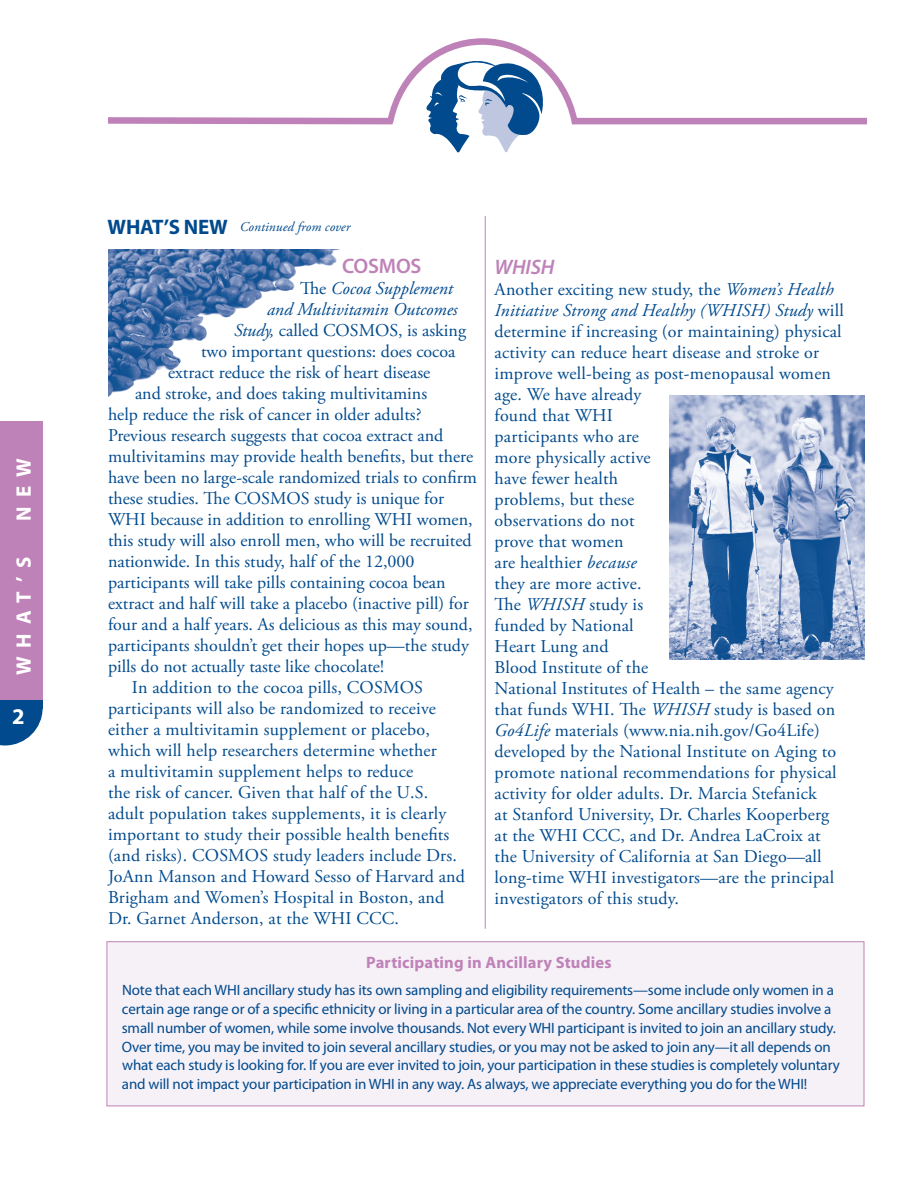
<style>
.page{position:relative;width:918px;height:1188px;background:#fff}
.page>*{position:absolute;margin:0;border:0;box-sizing:border-box;transform-origin:0 0}
.t1{font:700 22.5px "Myriad Pro";color:#fff}
.t2{font:700 21px "Myriad Pro";letter-spacing:.43em;color:#fff}
.t3{font:700 21px "Myriad Pro";letter-spacing:-.01em;color:#004a8d}
.t4{font:600 21px "Myriad Pro";letter-spacing:-.01em;color:#bf82b8}
.t5{font:italic 600 21px "Myriad Pro";letter-spacing:-.01em;color:#bf82b8}
.t6{font:18px/21px "Adobe Garamond Pro";letter-spacing:.01em;color:#004a8d}
.t7{font:italic 18px "Adobe Garamond Pro";color:#004a8d}
.pinksubhead{font:700 16.5px "Myriad Pro";letter-spacing:.01em;color:#bf82b8}
.pinksubhead-2{font:15px/18.8px "Myriad Pro";letter-spacing:-.01em;color:#004a8d}
.t8{font:italic 13.5px "Adobe Garamond Pro";letter-spacing:.01em;color:#004a8d}
.s1{font-style:normal}
.s2{font-style:italic}
</style>
<div class="page">
<svg style="left:430px;top:128px;width:106px;height:24px"></svg>
<svg style="left:108px;top:38px;width:759px;height:90px"></svg>
<div style="left:107px;top:941px;width:757px;height:165px;background:#f6f0f7;border:1px solid #bf82b8"></div>
<img style="left:108px;top:249px;width:254px;height:148px">
<hr style="left:485px;top:216px;width:1px;height:713px;background:#bf82b8">
<svg style="left:0;top:709px;width:43px;height:36px"></svg>
<div style="left:0;top:421px;width:43px;height:283px;background:#bf82b8"></div>
<div style="left:0;top:701px;width:43px;height:8px;background:#004a8d"></div>
<img style="left:670px;top:395px;width:194px;height:265px">
<p class="t2" style="left:10px;top:521px;width:64px;rotate:-90deg">NEW</p>
<p class="t2" style="left:10px;top:675px;width:120px;rotate:-90deg">WHAT’S</p>
<p class="t1" style="left:12px;top:702px;width:14px">2</p>
<p class="t3" style="left:108px;top:213px;width:122px">WHAT’S NEW</p>
<p class="t8" style="left:240px;top:219px;width:112px">Continued from cover</p>
<p class="t4" style="left:342px;top:253px;width:81px">COSMOS</p>
<p class="t7" style="left:300px;top:278px;width:154px"><span class="s1">The</span> Cocoa Supplement</p>
<p class="t7" style="left:267px;top:299px;width:192px">and Multivitamin Outcomes</p>
<p class="t6" style="left:234px;top:321px;width:234px"><span class="s2">Study,</span> called COSMOS, is asking</p>
<p class="t6" style="left:201px;top:342px;width:256px">two important questions: does cocoa</p>
<p class="t6" style="left:168px;top:363px;width:264px">extract reduce the risk of heart disease</p>
<p class="t6" style="left:135px;top:384px;width:294px">and stroke, and does taking multivitamins</p>
<p class="t6" style="left:108px;top:405px;width:315px">help reduce the risk of cancer in older adults?</p>
<p class="t6" style="left:108px;top:426px;width:337px">Previous research suggests that cocoa extract and</p>
<p class="t6" style="left:108px;top:447px;width:367px">multivitamins may provide health benefits, but there</p>
<p class="t6" style="left:108px;top:468px;width:370px">have been no large-scale randomized trials to confirm</p>
<p class="t6" style="left:108px;top:489px;width:338px">these studies. The COSMOS study is unique for</p>
<p class="t6" style="left:108px;top:510px;width:366px">WHI because in addition to enrolling WHI women,</p>
<p class="t6" style="left:108px;top:531px;width:365px">this study will also enroll men, who will be recruited</p>
<p class="t6" style="left:108px;top:552px;width:308px">nationwide. In this study, half of the 12,000</p>
<p class="t6" style="left:108px;top:573px;width:339px">participants will take pills containing cocoa bean</p>
<p class="t6" style="left:108px;top:594px;width:362px">extract and half will take a placebo (inactive pill) for</p>
<p class="t6" style="left:108px;top:615px;width:366px">four and a half years. As delicious as this may sound,</p>
<p class="t6" style="left:108px;top:636px;width:363px">participants shouldn’t get their hopes up—the study</p>
<p class="t6" style="left:108px;top:657px;width:277px">pills do not actually taste like chocolate!</p>
<p class="t6" style="left:108px;top:678px;width:359px;text-indent:24px">In addition to the cocoa pills, COSMOS participants will also be randomized to receive either a multivitamin supplement or placebo, which will help researchers determine whether<br>a multivitamin supplement helps to reduce<br>the risk of cancer. Given that half of the U.S. adult population takes supplements, it is clearly important to study their possible health benefits (and risks). COSMOS study leaders include Drs.<br>JoAnn Manson and Howard Sesso of Harvard and Brigham and Women’s Hospital in Boston, and Dr. Garnet Anderson, at the WHI CCC.</p>
<p class="pinksubhead" style="left:366px;top:951px;width:247px">Participating in Ancillary Studies</p>
<p class="pinksubhead-2" style="left:122px;top:981px;width:720px">Note that each WHI ancillary study has its own sampling and eligibility requirements—some include only women in a certain age range or of a specific ethnicity or living in a particular area of the country. Some ancillary studies involve a small number of women, while some involve thousands. Not every WHI participant is invited to join an ancillary study.<br>Over time, you may be invited to join several ancillary studies, or you may not be asked to join any—it all depends on what each study is looking for. If you are ever invited to join, your participation in these studies is completely voluntary and will not impact your participation in WHI in any way. As always, we appreciate everything you do for the WHI!</p>
<p class="t5" style="left:495px;top:254px;width:61px">WHISH</p>
<p class="t6" style="left:495px;top:280px;width:351px">Another exciting new study, the <span class="s2">Women’s Health Initiative Strong and Healthy (WHISH) Study</span> will determine if increasing (or maintaining) physical activity can reduce heart disease and stroke or improve well-being as post-menopausal women age. We have already<br>found that WHI<br>participants who are<br>more physically active<br>have fewer health<br>problems, but these<br>observations do not<br>prove that women<br>are healthier <span class="s2">because<br></span>they are more active.<br>The <span class="s2">WHISH</span> study is<br>funded by National<br>Heart Lung and<br>Blood Institute of the<br>National Institutes of Health – the same agency that funds WHI. The <span class="s2">WHISH</span> study is based on <span class="s2">Go4Life</span> materials (www.nia.nih.gov/Go4Life) developed by the National Institute on Aging to promote national recommendations for physical activity for older adults. Dr. Marcia Stefanick<br>at Stanford University, Dr. Charles Kooperberg at the WHI CCC, and Dr. Andrea LaCroix at the University of California at San Diego—all long-time WHI investigators—are the principal investigators of this study.</p>
</div>
